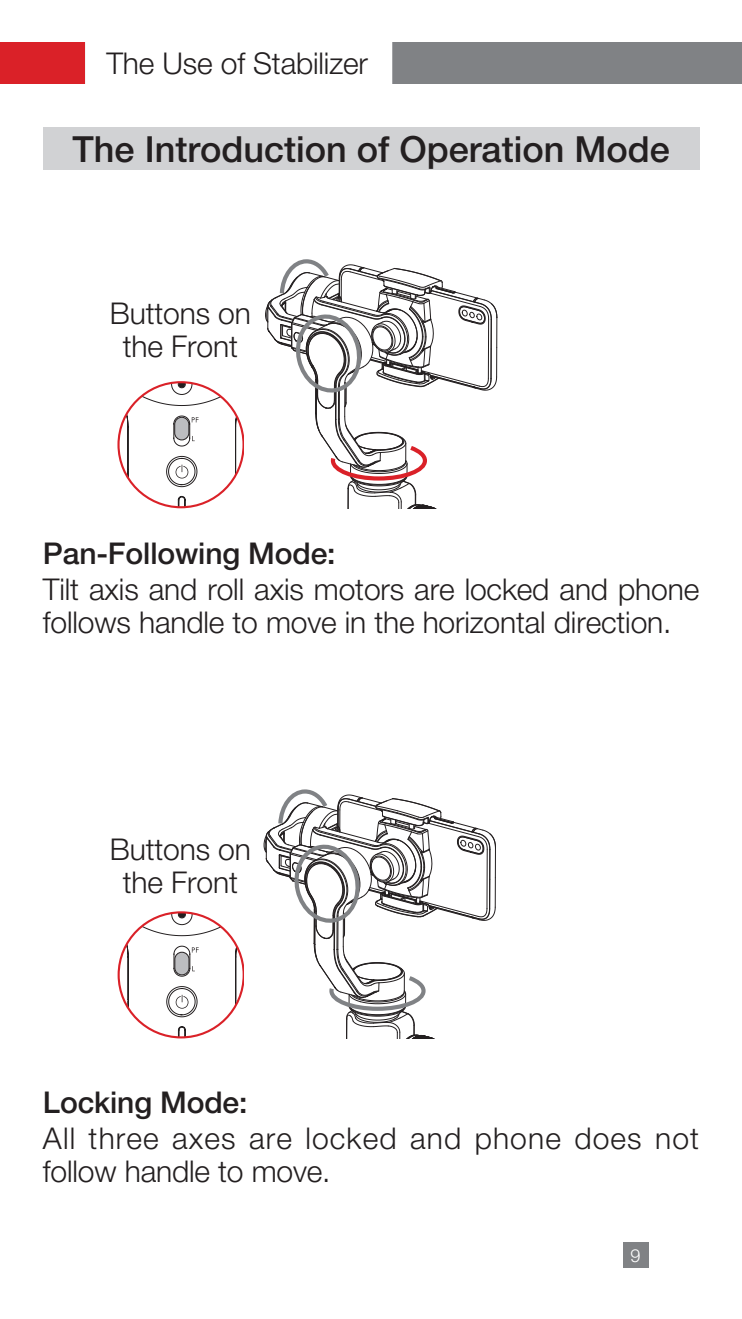
<style>
.page{position:relative;width:742px;height:1319px;background:#fff}
.page>*{position:absolute;margin:0;border:0;box-sizing:border-box;transform-origin:0 0}
.正文标题{font:36px "M Ying Hei PRC W5";color:#231f20}
.正文无段前段后{font:30px/33px "M Ying Hei PRC W3";letter-spacing:-.005em;color:#231f20;text-align:center}
.正文无段前段后-2{font:30px/33px "M Ying Hei PRC W3";letter-spacing:.04em;color:#231f20}
.正文无段前段后-3{font:30px "M Ying Hei PRC W5";letter-spacing:-.005em;color:#231f20}
.页码标题{font:30px "M Ying Hei PRC W3";letter-spacing:-.005em;color:#231f20}
.t1{font:18px "M Ying Hei PRC W3";color:#fff}
</style>
<div class="page">
<div style="left:0;top:43px;width:85px;height:41px;background:#da2128"></div>
<div style="left:85px;top:43px;width:657px;height:41px;background:#808285"></div>
<div style="left:622px;top:1242px;width:26px;height:25px;background:#808285"></div>
<div style="left:85px;top:42px;width:307px;height:42px;background:#fff"></div>
<div style="left:43px;top:128px;width:656px;height:42px;background:#d1d2d4"></div>
<svg style="left:263px;top:789px;width:233px;height:250px"></svg>
<svg style="left:265px;top:259px;width:232px;height:250px"></svg>
<svg style="left:120px;top:382px;width:123px;height:125px"></svg>
<svg style="left:119px;top:912px;width:124px;height:125px"></svg>
<p class="页码标题" style="left:106px;top:45px;width:263px">The Use of Stabilizer</p>
<p class="正文标题" style="left:73px;top:127px;width:598px">The Introduction of Operation Mode</p>
<p class="正文无段前段后" style="left:110px;top:297px;width:142px">Buttons on the Front</p>
<p class="正文无段前段后-3" style="left:43px;top:535px;width:294px">Pan-Following Mode:</p>
<p class="正文无段前段后" style="left:43px;top:573px;width:658px;text-align:left">Tilt axis and roll axis motors are locked and phone follows handle to move in the horizontal direction.</p>
<p class="正文无段前段后" style="left:110px;top:832px;width:142px">Buttons on the Front</p>
<p class="正文无段前段后-3" style="left:43px;top:1084px;width:206px">Locking Mode:</p>
<p class="正文无段前段后-2" style="left:43px;top:1121px;width:657px">All three axes are locked and phone does not follow handle to move.</p>
<p class="t1" style="left:630px;top:1243px;width:12px">9</p>
</div>
